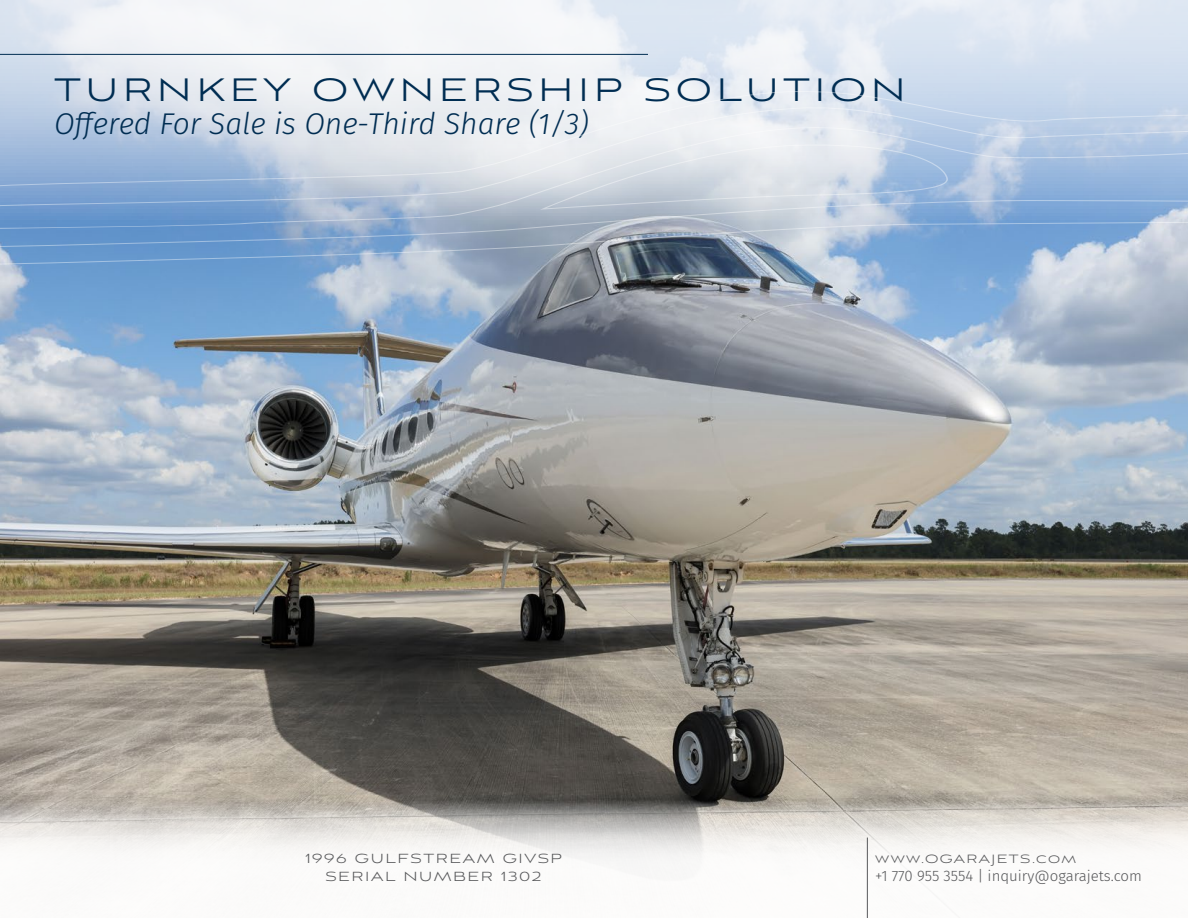
<style>
.page{position:relative;width:1188px;height:918px;background:#fff}
.page>*{position:absolute;margin:0;border:0;box-sizing:border-box;transform-origin:0 0}
.t1{font:300 45px "Aviano Sans";letter-spacing:.1em;color:#002d52}
.t2{font:italic 300 30px "Fira Sans";color:#002d52}
.t3{font:300 16.5px/18px "Aviano Sans";letter-spacing:.1em;color:#57585a;text-align:center}
.t4{font:300 15px "Fira Sans";color:#57585a}
.t5{font:300 15px "Aviano Sans";letter-spacing:.1em;color:#57585a}
</style>
<div class="page">
<img style="left:0;top:0;width:1188px;height:800px">
<hr style="left:0;top:54px;width:648px;height:1px;background:#002d52">
<svg style="left:0;top:92px;width:1188px;height:173px;background:#b2c4db"></svg>
<svg style="left:0;top:800px;width:1188px;height:118px"></svg>
<hr style="left:867px;top:838px;width:1px;height:80px;background:#57585a">
<h1 class="t1" style="left:54px;top:67px;width:853px">turnkey ownership solution</h1>
<p class="t2" style="left:54px;top:103px;width:536px">Offered For Sale is One-Third Share (1/3)</p>
<p class="t3" style="left:305px;top:851px;width:258px">1996 GULFSTREAM GIVSP<br>SERIAL NUMBER 1302</p>
<p class="t5" style="left:875px;top:852px;width:203px">www.OGARAJETS.com</p>
<p class="t4" style="left:875px;top:865px;width:268px">+1 770 955 3554 | inquiry@ogarajets.com</p>
</div>
